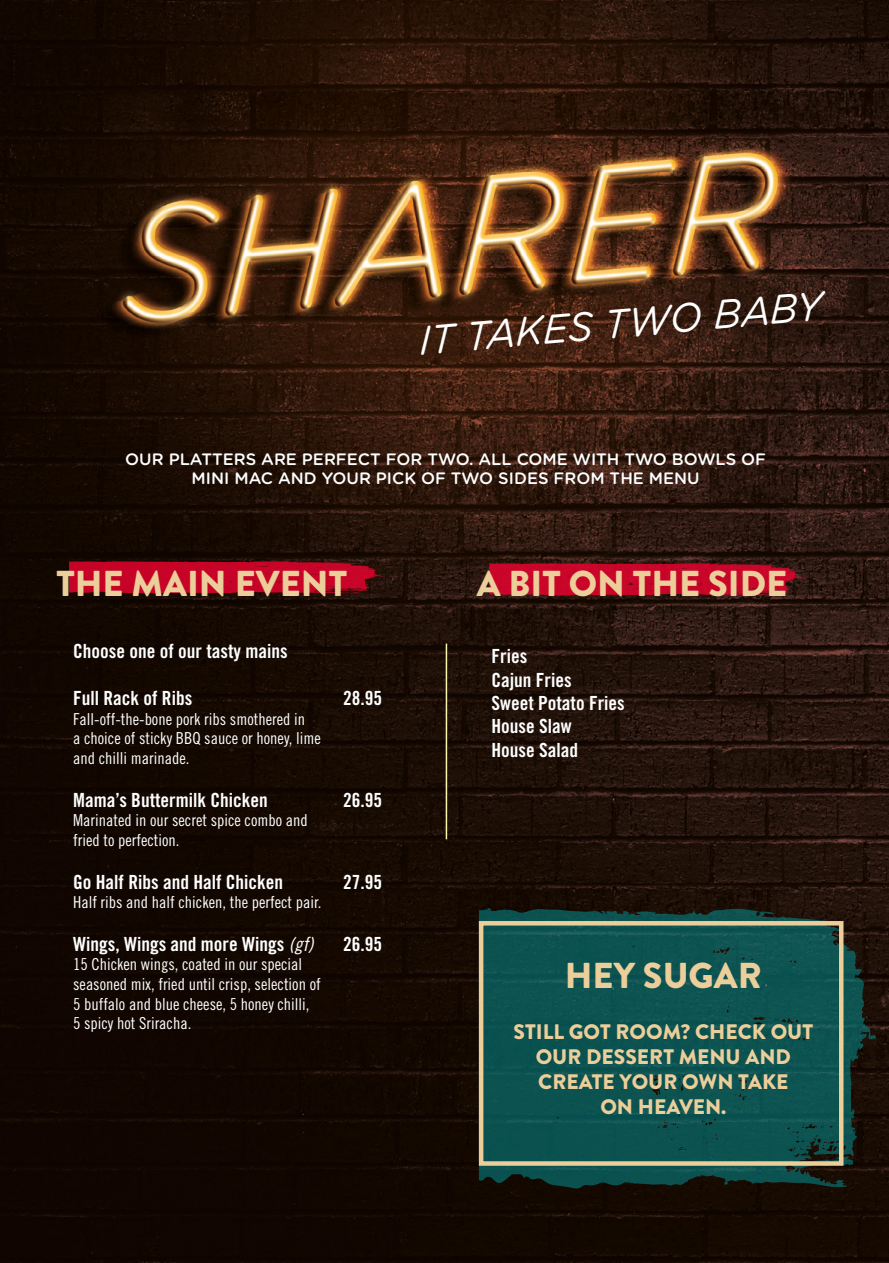
<style>
.page{position:relative;width:889px;height:1263px;background:#fff}
.page>*{position:absolute;margin:0;border:0;box-sizing:border-box;transform-origin:0 0}
.t1{font:italic 40.5px "Gotham Rounded";color:#fff;scale:.96 1}
.t2{font:900 36px "Brandon Grotesque";color:#ecce9b}
.t3{font:900 21px/25.2px "Brandon Grotesque";color:#ecce9b;text-align:center}
.t4{font:19.5px/23.4px "Trade Gothic Bold Cond Twenty";color:#fff}
.t5{font:16.5px/19.5px "Trade Gothic Cond Eighteen";color:#fff}
.t6{font:500 16.5px/19.5px "Gotham Rounded";color:#fff;text-align:center}
.s1{font-family:"Trade Gothic Cond Eighteen Obl"}
</style>
<div class="page">
<img style="left:0;top:0;width:889px;height:1263px">
<hr style="left:446px;top:643px;width:1px;height:196px;background:#fef4b1">
<svg style="left:479px;top:908px;width:397px;height:281px;background:#0e4b48"></svg>
<svg style="left:782px;top:184px;width:5px;height:3px"></svg>
<svg style="left:69px;top:561px;width:316px;height:32px;background:#b50424"></svg>
<svg style="left:489px;top:563px;width:316px;height:32px;background:#b80726"></svg>
<div style="left:479px;top:921px;width:364px;height:245px;border:4px solid #ecce9b"></div>
<h1 class="t1" style="left:416px;top:313px;width:422px;rotate:-5deg">IT TAKES TWO BABY</h1>
<p class="t6" style="left:125px;top:449px;width:642px">OUR PLATTERS ARE PERFECT FOR TWO. ALL COME WITH TWO BOWLS OF<br>MINI MAC AND YOUR PICK OF TWO SIDES FROM THE MENU</p>
<h2 class="t2" style="left:56px;top:558px;width:292px">THE MAIN EVENT</h2>
<h2 class="t2" style="left:477px;top:558px;width:312px">A BIT ON THE SIDE</h2>
<p class="t4" style="left:73px;top:640px;width:216px">Choose one of our tasty mains</p>
<p class="t4" style="left:73px;top:686px;width:121px">Full Rack of Ribs</p>
<p class="t4" style="left:343px;top:686px;width:40px">28.95</p>
<p class="t5" style="left:73px;top:709px;width:249px">Fall-off-the-bone pork ribs smothered in<br>a choice of sticky BBQ sauce or honey, lime and chilli marinade.</p>
<p class="t4" style="left:73px;top:788px;width:196px">Mama’s Buttermilk Chicken</p>
<p class="t4" style="left:343px;top:788px;width:40px">26.95</p>
<p class="t5" style="left:73px;top:810px;width:236px">Marinated in our secret spice combo and fried to perfection.</p>
<p class="t4" style="left:73px;top:870px;width:212px">Go Half Ribs and Half Chicken</p>
<p class="t4" style="left:343px;top:870px;width:40px">27.95</p>
<p class="t5" style="left:73px;top:892px;width:250px">Half ribs and half chicken, the perfect pair.</p>
<p class="t4" style="left:73px;top:932px;width:242px">Wings, Wings and more Wings <span class="s1">(gf)</span></p>
<p class="t4" style="left:343px;top:932px;width:40px">26.95</p>
<p class="t5" style="left:73px;top:955px;width:249px">15 Chicken wings, coated in our special seasoned mix, fried until crisp, selection of 5 buffalo and blue cheese, 5 honey chilli, 5 spicy hot Sriracha.</p>
<p class="t4" style="left:491px;top:644px;width:135px">Fries<br>Cajun Fries<br>Sweet Potato Fries<br>House Slaw<br>House Salad</p>
<h2 class="t2" style="left:565px;top:950px;width:198px">HEY SUGAR</h2>
<p class="t3" style="left:513px;top:1019px;width:301px">STILL GOT ROOM? CHECK OUT<br>OUR DESSERT MENU AND<br>CREATE YOUR OWN TAKE<br>ON HEAVEN.</p>
</div>
